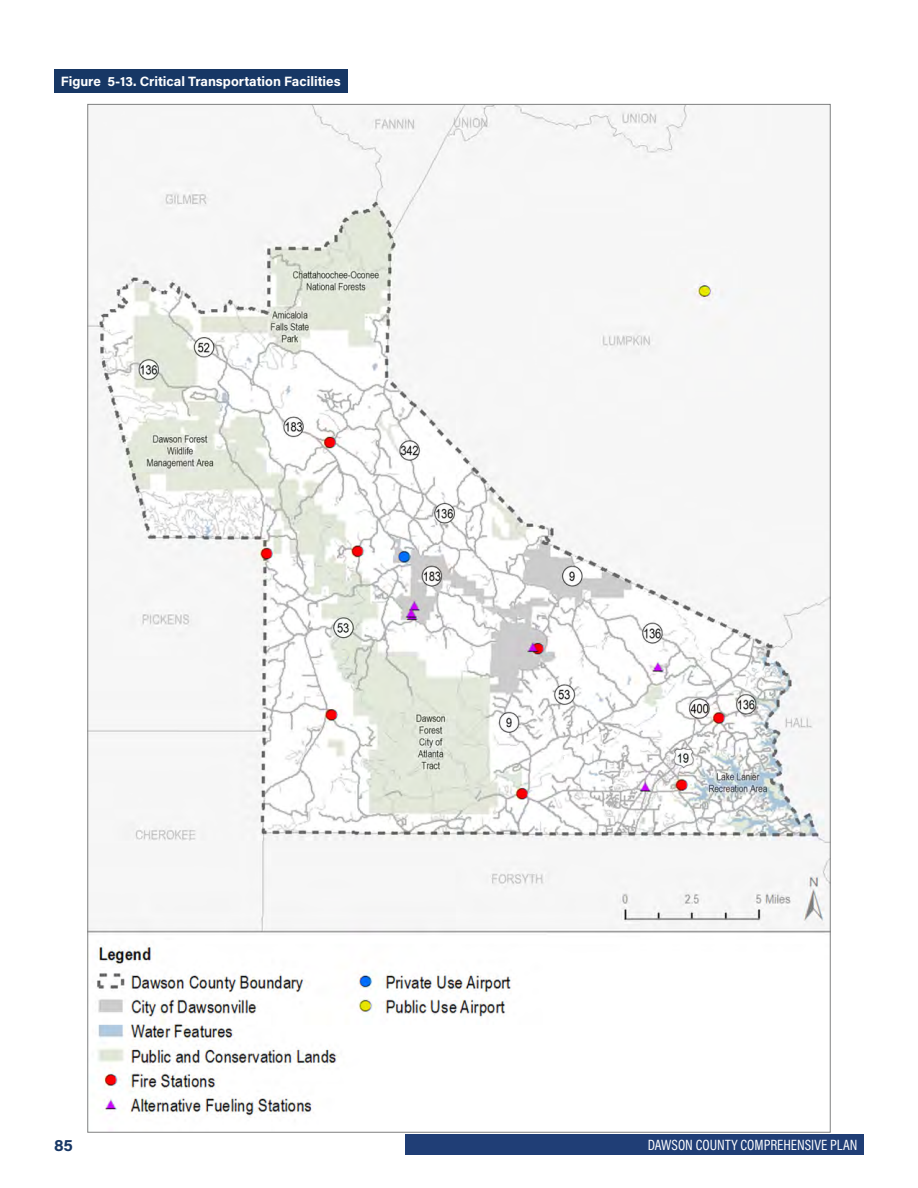
<style>
.page{position:relative;width:918px;height:1188px;background:#fff}
.page>*{position:absolute;margin:0;border:0;box-sizing:border-box;transform-origin:0 0}
.t1{font:16.5px "Acumin Variable Concept";color:#173765}
.t2{font:15px "Acumin Variable Concept";color:#fff}
.t3{font:13.5px "Acumin Variable Concept";color:#fff}
</style>
<div class="page">
<div style="left:405px;top:1134px;width:459px;height:21px;background:#203e76"></div>
<img style="left:89px;top:106px;width:740px;height:1012px">
<div style="left:54px;top:69px;width:294px;height:24px;background:#173765"></div>
<p class="t3" style="left:61px;top:72px;width:281px">Figure 5-13. Critical Transportation Facilities</p>
<p class="t1" style="left:54px;top:1134px;width:21px">85</p>
<p class="t2" style="left:648px;top:1134px;width:211px">DAWSON COUNTY COMPREHENSIVE PLAN</p>
</div>
